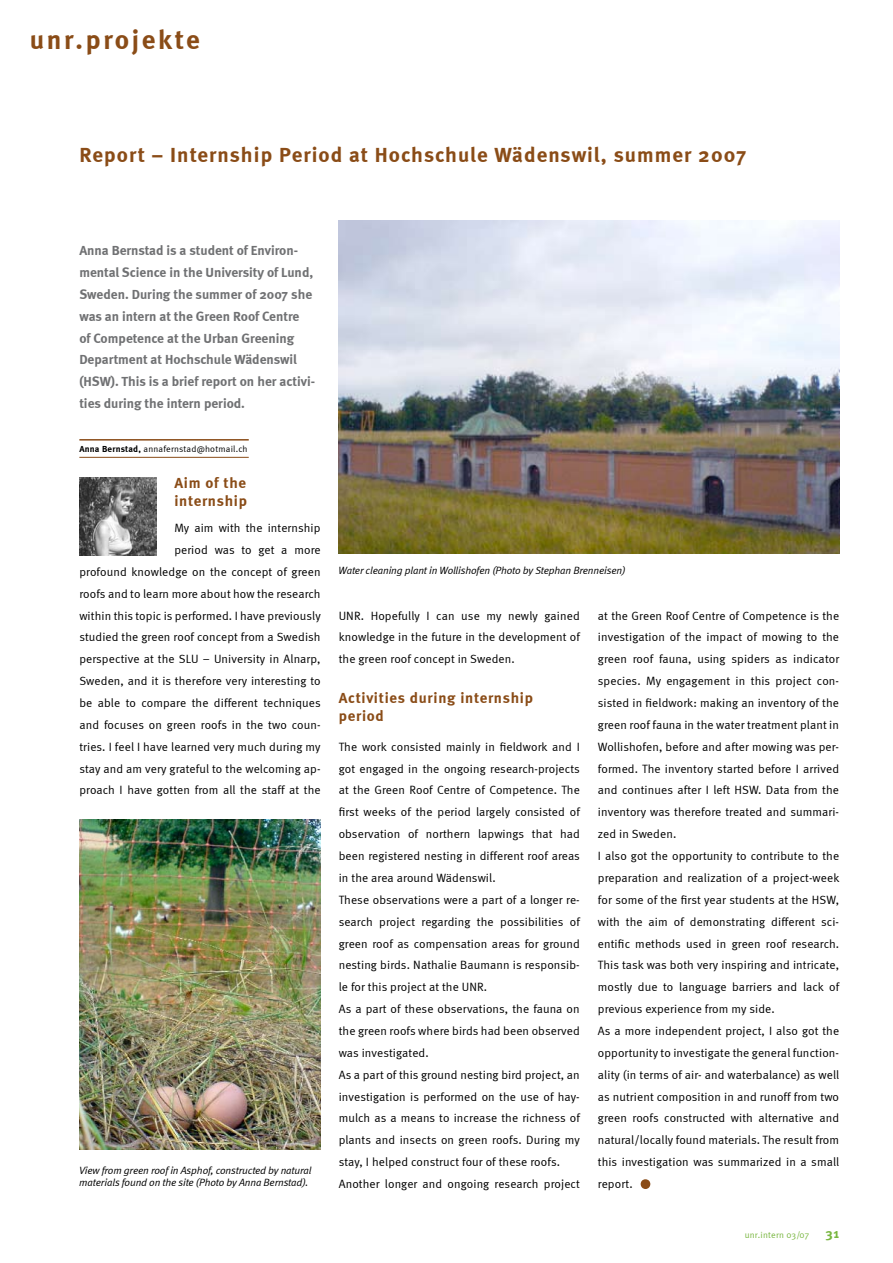
<style>
.page{position:relative;width:893px;height:1263px;background:#fff}
.page>*{position:absolute;margin:0;border:0;box-sizing:border-box;transform-origin:0 0}
.t1{font:72px "Meta Normal";color:#8a4c17}
.t2{font:700 27px "Meta";letter-spacing:.1em;color:#8a4c17}
.t3{font:700 21px "Meta";letter-spacing:.05em;color:#8a4c17}
.t4{font:700 15px/18px "Meta";letter-spacing:.05em;color:#8a4c17}
.t5{font:700 13.5px/21.9px "Meta";color:#707173}
.t6{font:12px/21.9px "Meta Normal";letter-spacing:.01em;color:#000}
.t7{font:italic 10.5px/12.6px "Meta Normal";letter-spacing:-.01em;color:#000}
.t8{font:9px "Meta Normal";letter-spacing:.02em;color:#000}
.t9{font:9px "Meta Normal";letter-spacing:.025em;color:#78b63f}
.s1{font-family:"Meta";font-weight:700}
.s2{font-family:"Meta";font-weight:700;font-size:13.5px}
</style>
<div class="page">
<hr style="left:79px;top:439px;width:170px;height:2px;background:#8a4c17">
<hr style="left:79px;top:457px;width:170px;height:1px;background:#8a4c17">
<img style="left:79px;top:478px;width:78px;height:77px">
<img style="left:79px;top:819px;width:242px;height:330px">
<img style="left:339px;top:221px;width:500px;height:333px">
<h2 class="t2" style="left:30px;top:23px;width:172px">unr.projekte</h2>
<h3 class="t3" style="left:79px;top:142px;width:668px">Report – Internship Period at Hochschule Wädenswil, summer 2007</h3>
<p class="t5" style="left:79px;top:239px;width:237px">Anna Bernstad is a student of Environ&shy;mental Science in the University of Lund, Sweden. During the summer of 2007 she was an intern at the Green Roof Centre<br>of Competence at the Urban Greening Department at Hochschule Wädenswil (HSW). This is a brief report on her activi&shy;ties during the intern period.</p>
<p class="t8" style="left:79px;top:443px;width:170px"><span class="s1">Anna Bernstad,</span> annafernstad@hotmail.ch</p>
<p class="t4" style="left:174px;top:474px;width:74px">Aim of the internship</p>
<p class="t6" style="left:174px;top:517px;width:148px">My aim with the internship period was to get a more</p>
<p class="t6" style="left:79px;top:560px;width:243px;text-align:justify">profound knowledge on the concept of green roofs and to learn more about how the research within this topic is performed. I have previously studied the green roof concept from a Swedish perspective at the SLU – University in Alnarp, Sweden, and it is therefore very interesting to be able to compare the different techniques and focuses on green roofs in the two coun&shy;tries. I feel I have learned very much during my stay and am very grateful to the welcoming ap&shy;proach I have gotten from all the staff at the</p>
<p class="t7" style="left:79px;top:1163px;width:234px">View from green roof in Asphof, constructed by natural materials found on the site (Photo by Anna Bernstad).</p>
<p class="t7" style="left:339px;top:564px;width:288px">Water cleaning plant in Wollishofen (Photo by Stephan Brenneisen)</p>
<p class="t6" style="left:339px;top:604px;width:243px;text-align:justify">UNR. Hopefully I can use my newly gained knowledge in the future in the development of the green roof concept in Sweden.</p>
<p class="t4" style="left:339px;top:689px;width:196px">Activities during internship period</p>
<p class="t6" style="left:339px;top:735px;width:243px">The work consisted mainly in fieldwork and I got engaged in the ongoing research-projects at the Green Roof Centre of Competence. The first weeks of the period largely consisted of observation of northern lapwings that had been registered nesting in different roof areas in the area around Wädenswil.<br>These observations were a part of a longer re&shy;search project regarding the possibilities of green roof as compensation areas for ground nesting birds. Nathalie Baumann is responsib&shy;le for this project at the UNR.<br>As a part of these observations, the fauna on the green roofs where birds had been observed was investigated.<br>As a part of this ground nesting bird project, an investigation is performed on the use of hay&shy;mulch as a means to increase the richness of plants and insects on green roofs. During my stay, I helped construct four of these roofs.<br>Another longer and ongoing research project</p>
<p class="t6" style="left:598px;top:604px;width:243px">at the Green Roof Centre of Competence is the investigation of the impact of mowing to the green roof fauna, using spiders as indicator species. My engagement in this project con&shy;sisted in fieldwork: making an inventory of the green roof fauna in the water treatment plant in Wollishofen, before and after mowing was per&shy;formed. The inventory started before I arrived and continues after I left HSW. Data from the inventory was therefore treated and summari&shy;zed in Sweden.<br>I also got the opportunity to contribute to the preparation and realization of a project-week for some of the first year students at the HSW, with the aim of demonstrating different sci&shy;entific methods used in green roof research.<br>This task was both very inspiring and intricate, mostly due to language barriers and lack of previous experience from my side.<br>As a more independent project, I also got the opportunity to investigate the general function&shy;ality (in terms of air- and waterbalance) as well as nutrient composition in and runoff from two green roofs constructed with alternative and natural/locally found materials. The result from this investigation was summarized in a small report.</p>
<h1 class="t1" style="left:636px;top:1121px;width:21px">.</h1>
<p class="t9" style="left:745px;top:1230px;width:96px">unr.intern 03/07 <span class="s2">31</span></p>
</div>
